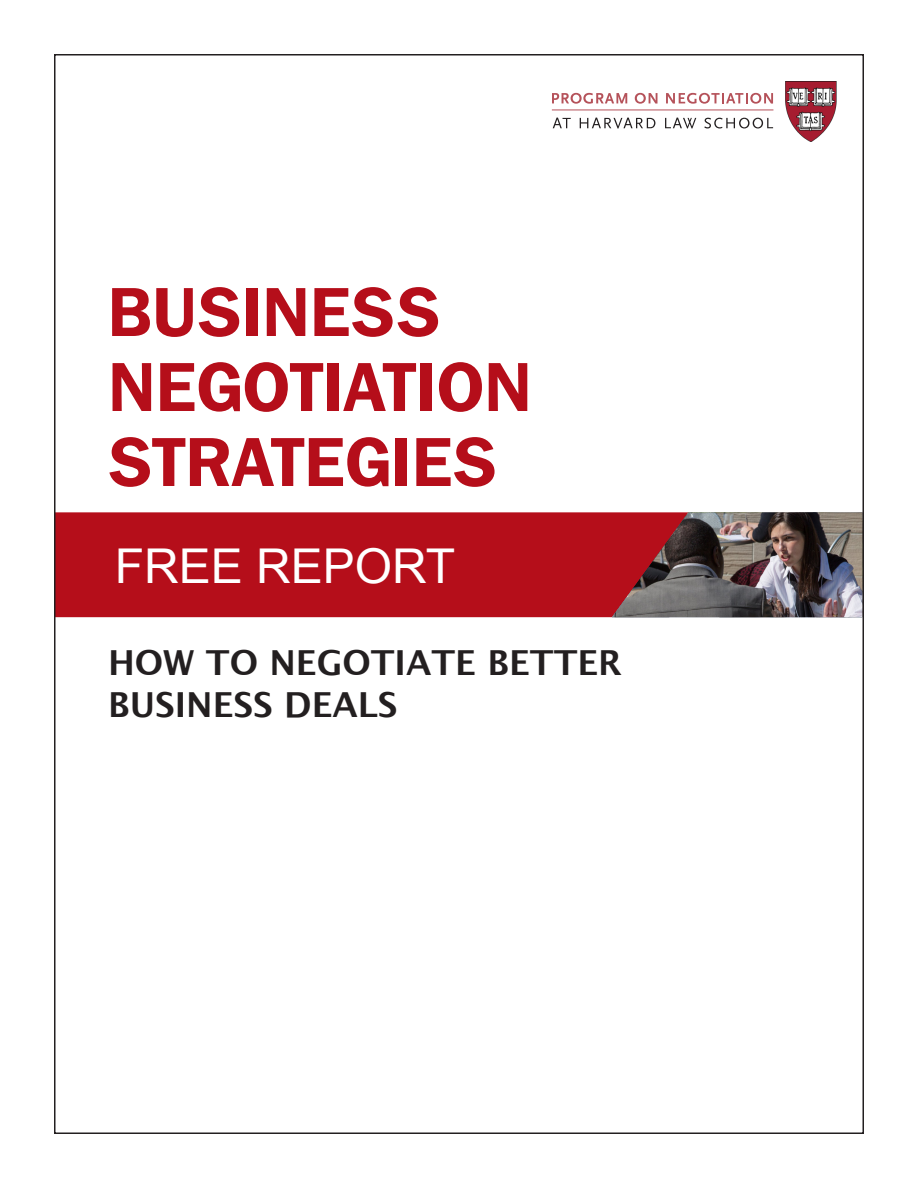
<style>
.page{position:relative;width:918px;height:1188px;background:#fff}
.page>*{position:absolute;margin:0;border:0;box-sizing:border-box;transform-origin:0 0}
.t1{font:600 69px/75px "Franklin Gothic IT Cby BT";color:#b50e1a}
.t2{font:48px "Arial";color:#fff}
.t3{font:700 34.5px/42px "Lucida Grande";color:#231f20}
</style>
<div class="page">
<div style="left:57px;top:512px;width:555px;height:105px;background:#b50e1a"></div>
<img style="left:612px;top:512px;width:249px;height:105px">
<hr style="left:552px;top:109px;width:221px;height:1px;background:#b5525a">
<svg style="left:552px;top:93px;width:75px;height:11px"></svg>
<svg style="left:635px;top:93px;width:22px;height:11px"></svg>
<svg style="left:666px;top:93px;width:107px;height:11px"></svg>
<svg style="left:553px;top:118px;width:18px;height:10px"></svg>
<svg style="left:580px;top:118px;width:75px;height:11px"></svg>
<svg style="left:665px;top:118px;width:31px;height:10px"></svg>
<svg style="left:704px;top:118px;width:69px;height:10px"></svg>
<img style="left:785px;top:82px;width:52px;height:60px">
<p class="t1" style="left:108px;top:273px;width:425px">BUSINESS<br>NEGOTIATION<br>STRATEGIES</p>
<p class="t2" style="left:115px;top:535px;width:342px">FREE REPORT</p>
<p class="t3" style="left:108px;top:641px;width:516px">HOW TO NEGOTIATE BETTER<br>BUSINESS DEALS</p>
</div>
